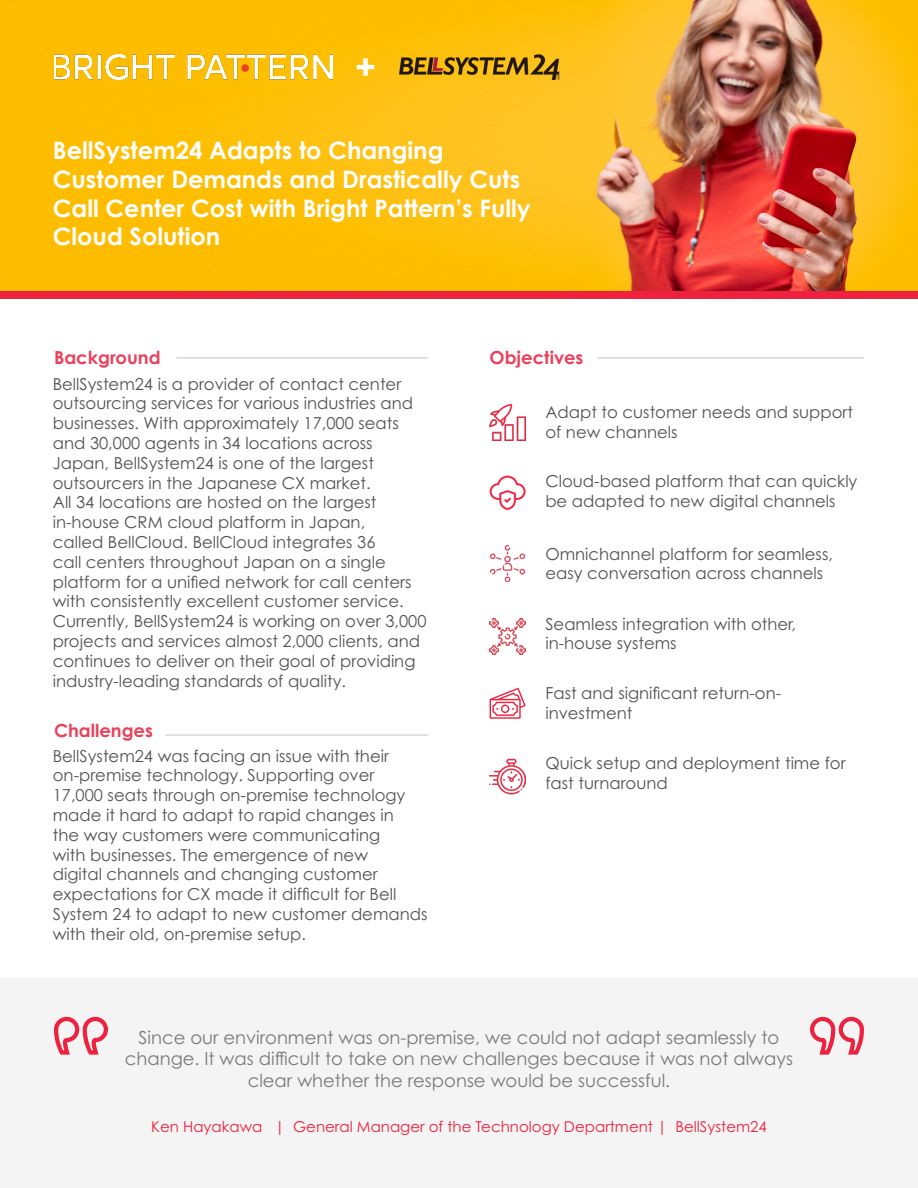
<style>
.page{position:relative;width:918px;height:1188px;background:#fff}
.page>*{position:absolute;margin:0;border:0;box-sizing:border-box;transform-origin:0 0}
.t1{font:700 36px "Century Gothic Pro";color:#fff}
.t2{font:700 24px/28.8px "Century Gothic";color:#fff}
.t3{font:18px/21.6px "Century Gothic Pro";color:#7c797a;text-align:center}
.t4{font:700 18px "Century Gothic Pro";color:#e9415c}
.t5{font:16.5px/19.8px "Century Gothic Pro";color:#535355}
.t6{font:16.5px/19.8px "Century Gothic";color:#535355}
.t7{font:15px "Century Gothic Pro";color:#ee223e}
</style>
<div class="page">
<img style="left:0;top:0;width:597px;height:292px">
<div style="left:0;top:979px;width:918px;height:209px;background:#f4f4f4"></div>
<img style="left:597px;top:0;width:321px;height:292px">
<img style="left:54px;top:55px;width:280px;height:25px">
<div style="left:0;top:292px;width:918px;height:7px;background:#ee223e"></div>
<hr style="left:176px;top:358px;width:252px;height:1px;background:#7c797a">
<hr style="left:166px;top:735px;width:262px;height:1px;background:#7c797a">
<hr style="left:597px;top:358px;width:267px;height:1px;background:#7c797a">
<img style="left:490px;top:545px;width:36px;height:36px">
<svg style="left:54px;top:1017px;width:54px;height:38px"></svg>
<svg style="left:810px;top:1017px;width:54px;height:38px"></svg>
<svg style="left:490px;top:476px;width:36px;height:34px"></svg>
<img style="left:490px;top:404px;width:36px;height:36px">
<svg style="left:490px;top:688px;width:36px;height:31px"></svg>
<img style="left:490px;top:758px;width:36px;height:36px">
<img style="left:400px;top:55px;width:160px;height:25px">
<img style="left:490px;top:618px;width:36px;height:36px">
<p class="t1" style="left:355px;top:45px;width:23px">+</p>
<p class="t2" style="left:53px;top:135px;width:480px">BellSystem24 Adapts to Changing Customer Demands and Drastically Cuts Call Center Cost with Bright Pattern’s Fully Cloud Solution</p>
<p class="t4" style="left:54px;top:346px;width:108px">Background</p>
<p class="t5" style="left:53px;top:373px;width:375px">BellSystem24 is a provider of contact center outsourcing services for various industries and businesses. With approximately 17,000 seats and 30,000 agents in 34 locations across Japan, BellSystem24 is one of the largest outsourcers in the Japanese CX market.<br>All 34 locations are hosted on the largest in-house CRM cloud platform in Japan,<br>called BellCloud. BellCloud integrates 36<br>call centers throughout Japan on a single platform for a unified network for call centers with consistently excellent customer service.<br>Currently, BellSystem24 is working on over 3,000 projects and services almost 2,000 clients, and continues to deliver on their goal of providing industry-leading standards of quality.</p>
<p class="t4" style="left:54px;top:719px;width:100px">Challenges</p>
<p class="t6" style="left:53px;top:746px;width:376px">BellSystem24 was facing an issue with their on-premise technology. Supporting over 17,000 seats through on-premise technology made it hard to adapt to rapid changes in<br>the way customers were communicating<br>with businesses. The emergence of new<br>digital channels and changing customer expectations for CX made it difficult for Bell System 24 to adapt to new customer demands with their old, on-premise setup.</p>
<p class="t4" style="left:490px;top:346px;width:95px">Objectives</p>
<p class="t5" style="left:545px;top:402px;width:309px">Adapt to customer needs and support of new channels</p>
<p class="t5" style="left:545px;top:471px;width:314px">Cloud-based platform that can quickly be adapted to new digital channels</p>
<p class="t5" style="left:545px;top:544px;width:289px">Omnichannel platform for seamless, easy conversation across channels</p>
<p class="t5" style="left:545px;top:613px;width:252px">Seamless integration with other,</p>
<p class="t5" style="left:545px;top:633px;width:133px">in-house systems</p>
<p class="t5" style="left:545px;top:683px;width:237px">Fast and significant return-on-</p>
<p class="t5" style="left:545px;top:703px;width:89px">investment</p>
<p class="t5" style="left:545px;top:753px;width:302px">Quick setup and deployment time for fast turnaround</p>
<p class="t3" style="left:125px;top:1026px;width:670px">Since our environment was on-premise, we could not adapt seamlessly to change. It was difficult to take on new challenges because it was not always clear whether the response would be successful.</p>
<p class="t7" style="left:151px;top:1117px;width:617px">Ken Hayakawa | General Manager of the Technology Department | BellSystem24</p>
</div>
